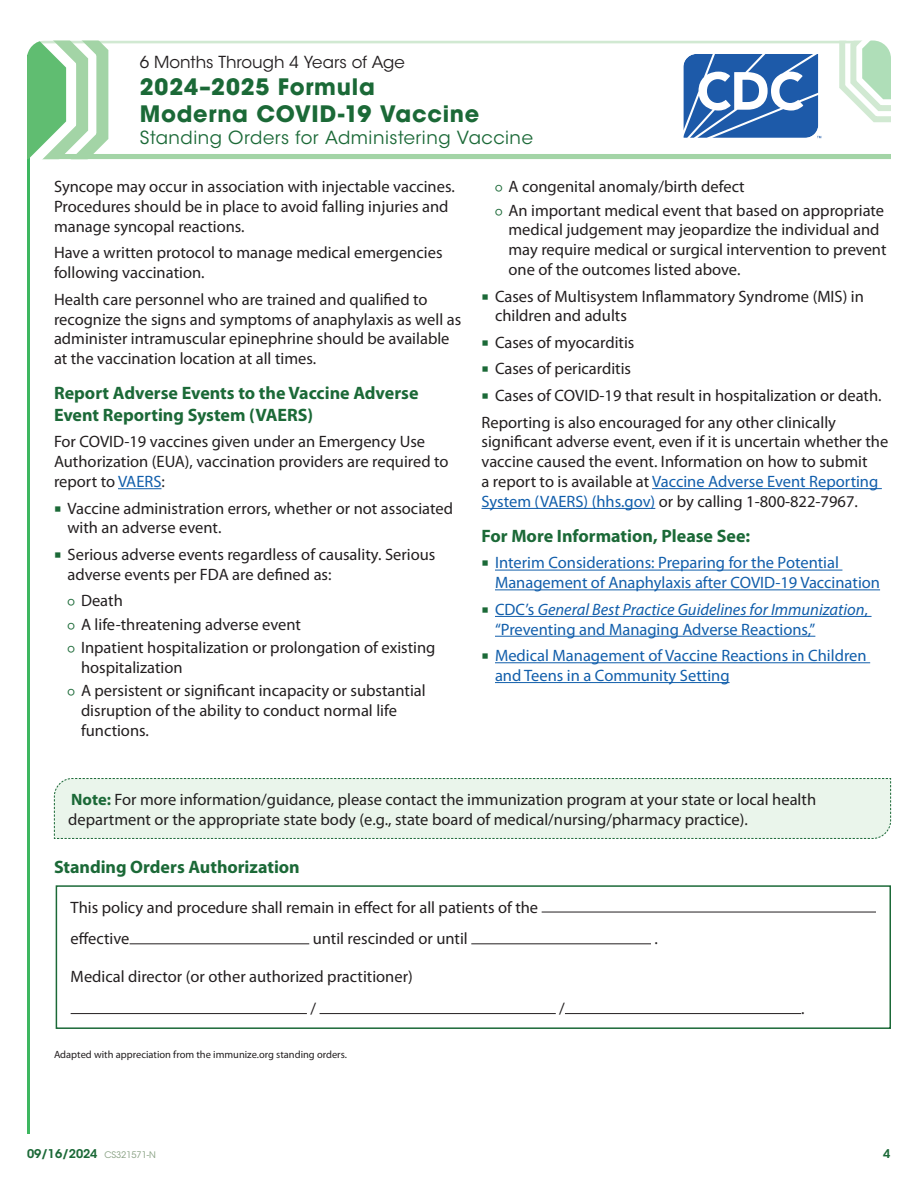
<style>
.page{position:relative;width:918px;height:1188px;background:#fff}
.page>*{position:absolute;margin:0;border:0;box-sizing:border-box;transform-origin:0 0}
.t1{font:700 22.5px/27px "ITC Avant Garde Pro";letter-spacing:.03em;color:#1b6937}
.t2{font:700 18px/21.6px "Myriad Pro";color:#1b6937}
.t3{font:18px "ITC Avant Garde Std";letter-spacing:.03em;color:#1b6937}
.t4{font:16.5px/19.8px "Myriad Pro";color:#231f20}
.t5{font:16.5px/19.8px "Myriad Pro";color:#115eab}
.t6{font:16.5px "ITC Avant Garde Std";color:#231f20}
.t7{font:600 12px "ITC Avant Garde Std";letter-spacing:-.01em;color:#1b6937}
.P_source_note{font:10.5px "Myriad Pro";color:#231f20}
.t8{font:9px "ITC Avant Garde Std";letter-spacing:-.01em;color:#87a082}
.s1{color:#115eab}
.s2{font-family:"Calibri";font-size:13.5px;color:#1b6937}
.s3{font-style:italic}
.s4{font-weight:700;color:#1b6937}
</style>
<div class="page">
<hr style="left:27px;top:55px;width:3px;height:1079px;background:#3eb760">
<svg style="left:27px;top:40px;width:864px;height:119px"></svg>
<hr style="left:118px;top:488px;width:44px;height:1px;background:#115eab">
<hr style="left:652px;top:488px;width:230px;height:1px;background:#115eab">
<hr style="left:482px;top:508px;width:173px;height:1px;background:#115eab">
<hr style="left:495px;top:570px;width:347px;height:1px;background:#115eab">
<hr style="left:495px;top:589px;width:385px;height:1px;background:#115eab">
<hr style="left:495px;top:616px;width:377px;height:1px;background:#115eab">
<hr style="left:495px;top:636px;width:320px;height:1px;background:#115eab">
<hr style="left:495px;top:662px;width:375px;height:1px;background:#115eab">
<hr style="left:495px;top:682px;width:235px;height:1px;background:#115eab">
<div style="left:54px;top:778px;width:837px;height:61px;background:#eaf5eb"></div>
<hr style="left:542px;top:912px;width:334px;height:1px;background:#231f20">
<hr style="left:130px;top:943px;width:179px;height:1px;background:#231f20">
<hr style="left:471px;top:943px;width:180px;height:1px;background:#231f20">
<hr style="left:71px;top:1013px;width:236px;height:1px;background:#231f20">
<hr style="left:320px;top:1013px;width:236px;height:1px;background:#231f20">
<hr style="left:565px;top:1013px;width:236px;height:1px;background:#231f20">
<div style="left:56px;top:885px;width:835px;height:144px;border:2px solid #1b6937"></div>
<p class="t6" style="left:140px;top:52px;width:267px">6 Months Through 4 Years of Age</p>
<h1 class="t1" style="left:140px;top:73px;width:341px">2024–2025 Formula<br>Moderna COVID-19 Vaccine</h1>
<p class="t3" style="left:140px;top:127px;width:395px">Standing Orders for Administering Vaccine</p>
<p class="t4" style="left:54px;top:177px;width:402px">Syncope may occur in association with injectable vaccines.<br>Procedures should be in place to avoid falling injuries and manage syncopal reactions.</p>
<p class="t4" style="left:54px;top:243px;width:390px">Have a written protocol to manage medical emergencies following vaccination.</p>
<p class="t4" style="left:54px;top:289px;width:409px">Health care personnel who are trained and qualified to recognize the signs and symptoms of anaphylaxis as well as administer intramuscular epinephrine should be available at the vaccination location at all times.</p>
<h2 class="t2" style="left:54px;top:382px;width:366px">Report Adverse Events to the Vaccine Adverse<br>Event Reporting System (VAERS)</h2>
<p class="t4" style="left:54px;top:432px;width:396px">For COVID-19 vaccines given under an Emergency Use<br>Authorization (EUA), vaccination providers are required to report to <span class="s1">VAERS</span>:</p>
<p class="t4" style="left:68px;top:498px;width:387px">Vaccine administration errors, whether or not associated with an adverse event.</p>
<p class="t4" style="left:68px;top:544px;width:370px">Serious adverse events regardless of causality. Serious adverse events per FDA are defined as:</p>
<p class="t4" style="left:68px;top:591px;width:57px"><span class="s2">○</span> Death</p>
<p class="t4" style="left:68px;top:614px;width:235px"><span class="s2">○</span> A life-threatening adverse event</p>
<p class="t4" style="left:81px;top:637px;width:356px;text-indent:-14px"><span class="s2">○</span> Inpatient hospitalization or prolongation of existing hospitalization</p>
<p class="t4" style="left:81px;top:680px;width:346px;text-indent:-14px"><span class="s2">○</span> A persistent or significant incapacity or substantial disruption of the ability to conduct normal life functions.</p>
<p class="t4" style="left:495px;top:177px;width:251px"><span class="s2">○</span> A congenital anomaly/birth defect</p>
<p class="t4" style="left:508px;top:200px;width:380px;text-indent:-14px"><span class="s2">○</span> An important medical event that based on appropriate medical judgement may jeopardize the individual and may require medical or surgical intervention to prevent one of the outcomes listed above.</p>
<p class="t4" style="left:495px;top:286px;width:370px">Cases of Multisystem Inflammatory Syndrome (MIS) in children and adults</p>
<p class="t4" style="left:495px;top:332px;width:141px">Cases of myocarditis</p>
<p class="t4" style="left:495px;top:359px;width:138px">Cases of pericarditis</p>
<p class="t4" style="left:495px;top:385px;width:388px">Cases of COVID-19 that result in hospitalization or death.</p>
<p class="t4" style="left:482px;top:412px;width:408px">Reporting is also encouraged for any other clinically significant adverse event, even if it is uncertain whether the vaccine caused the event. Information on how to submit<br>a report to is available at <span class="s1">Vaccine Adverse Event Reporting System (VAERS) (hhs.gov)</span> or by calling 1-800-822-7967.</p>
<h2 class="t2" style="left:482px;top:524px;width:270px">For More Information, Please See:</h2>
<p class="t5" style="left:495px;top:553px;width:387px">Interim Considerations: Preparing for the Potential<br>Management of Anaphylaxis after COVID-19 Vaccination</p>
<p class="t5" style="left:495px;top:599px;width:375px">CDC’s <span class="s3">General Best Practice Guidelines for Immunization</span>, “Preventing and Managing Adverse Reactions,”</p>
<p class="t5" style="left:495px;top:645px;width:373px">Medical Management of Vaccine Reactions in Children and Teens in a Community Setting</p>
<p class="t4" style="left:68px;top:789px;width:749px"><span class="s4">Note:</span> For more information/guidance, please contact the immunization program at your state or local health department or the appropriate state body (e.g., state board of medical/nursing/pharmacy practice).</p>
<h2 class="t2" style="left:54px;top:856px;width:247px">Standing Orders Authorization</h2>
<p class="t4" style="left:71px;top:891px;width:469px;line-height:31.5px">This policy and procedure shall remain in effect for all patients of the effective</p>
<p class="t4" style="left:313px;top:929px;width:157px">until rescinded or until</p>
<p class="t4" style="left:655px;top:929px;width:5px">.</p>
<p class="t4" style="left:310px;top:961px;width:104px;line-height:31.5px;text-indent:-240px">Medical director (or other authorized practitioner) /</p>
<p class="t4" style="left:559px;top:998px;width:7px">/</p>
<p class="t4" style="left:801px;top:998px;width:5px">.</p>
<p class="P_source_note" style="left:54px;top:1048px;width:294px">Adapted with appreciation from the immunize.org standing orders.</p>
<p class="t7" style="left:27px;top:1146px;width:72px">09/16/2024</p>
<p class="t8" style="left:104px;top:1149px;width:53px">CS321571-N</p>
<p class="t7" style="left:883px;top:1146px;width:9px">4</p>
</div>
